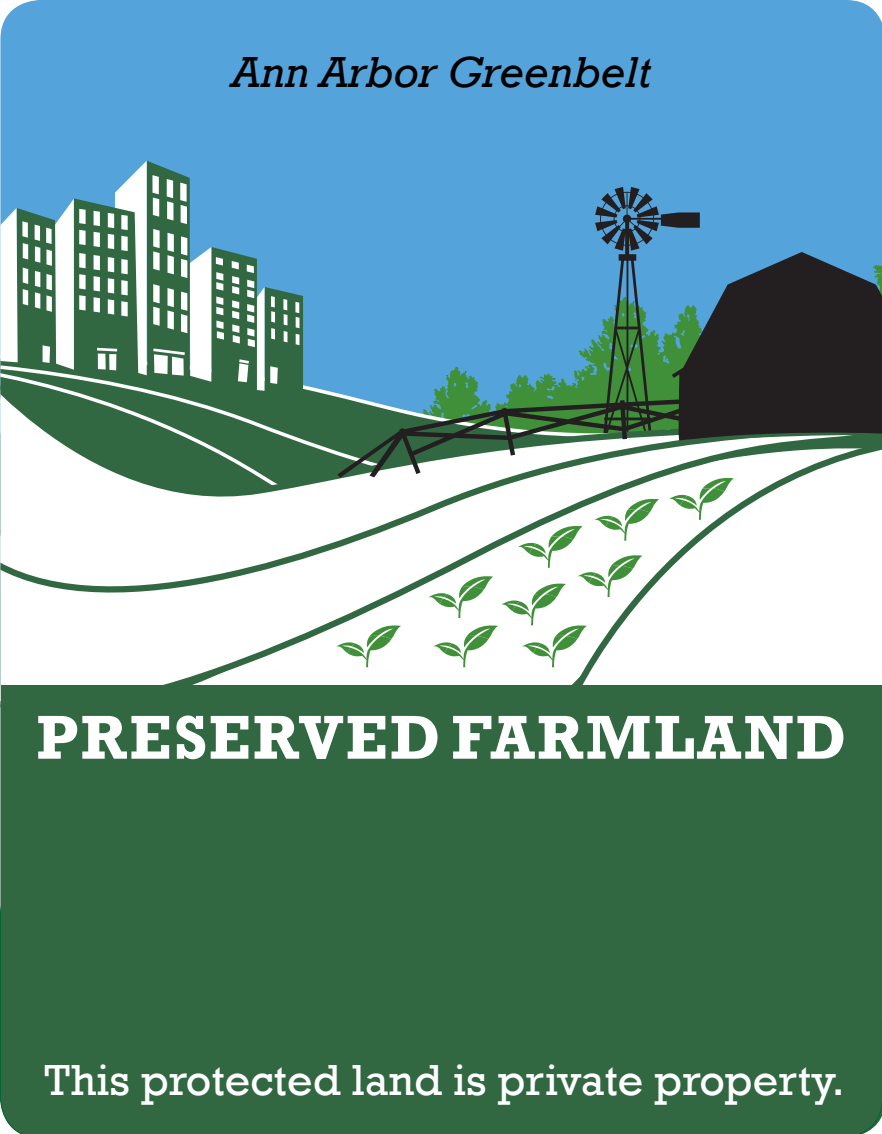
<style>
.page{position:relative;width:882px;height:1134px;background:#fff}
.page>*{position:absolute;margin:0;border:0;box-sizing:border-box;transform-origin:0 0}
.t1{font:700 63px "Rockwell";letter-spacing:.04em;color:#fff}
.t2{font:44.62px "Rockwell";color:#fff}
.t3{font:italic 44.62px "Rockwell";color:#000}
</style>
<div class="page">
<div style="left:0;top:0;width:882px;height:685px;background:#54a4db"></div>
<div style="left:0;top:630px;width:566px;height:139px;background:#fff"></div>
<svg style="left:0;top:385px;width:336px;height:245px;background:#bacdc0"></svg>
<div style="left:566px;top:667px;width:316px;height:18px;background:#fff"></div>
<svg style="left:0;top:161px;width:303px;height:238px"></svg>
<svg style="left:336px;top:187px;width:546px;height:480px"></svg>
<div style="left:0;top:876px;width:882px;height:258px;background:#316841"></div>
<div style="left:2px;top:685px;width:880px;height:335px;background:#316841"></div>
<p class="t3" style="left:232px;top:46px;width:421px">Ann Arbor Greenbelt</p>
<p class="t1" style="left:36px;top:699px;width:812px">PRESERVED FARMLAND</p>
<p class="t2" style="left:45px;top:1054px;width:802px">This protected land is private property.</p>
</div>
